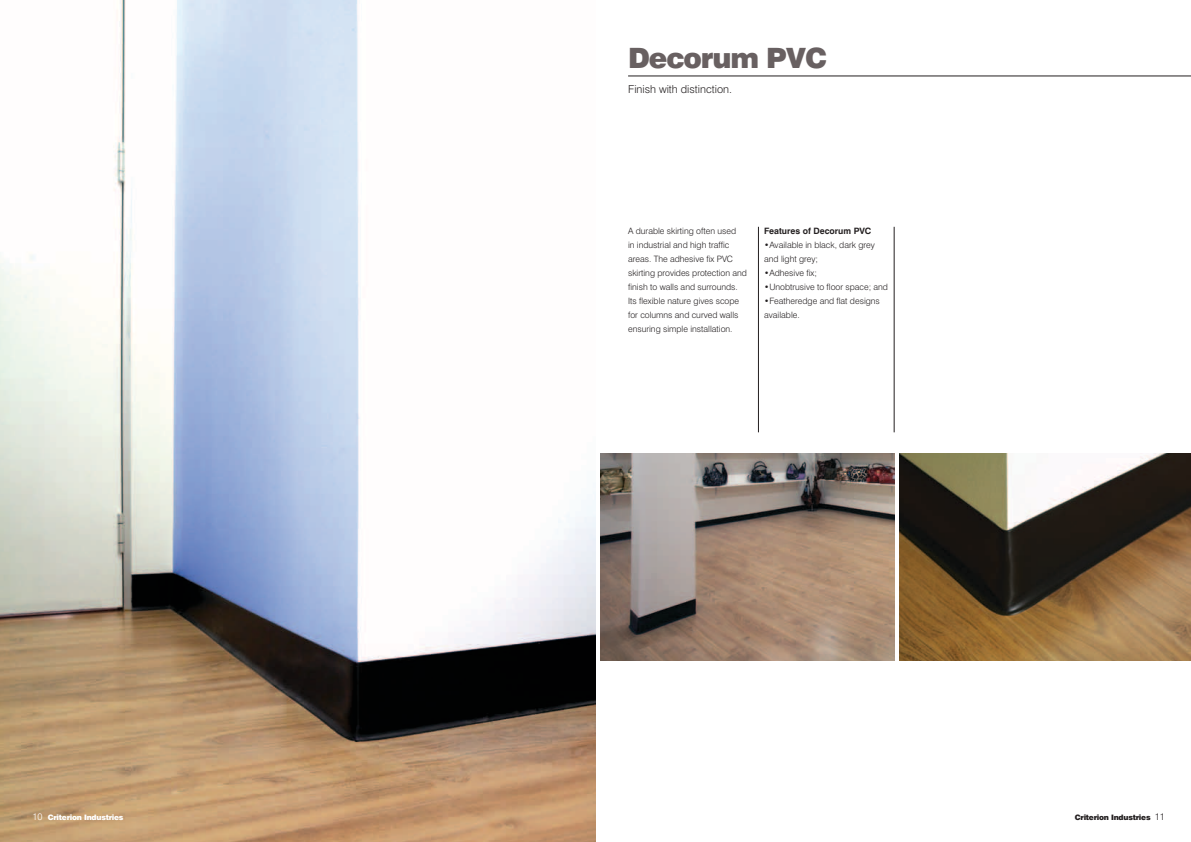
<style>
.page{position:relative;width:1191px;height:842px;background:#fff}
.page>*{position:absolute;margin:0;border:0;box-sizing:border-box;transform-origin:0 0}
.t1{font:900 28px "Swiss 721 BT";letter-spacing:-.04em;color:#686061}
.t2{font:300 11px "Swiss 721 BT";color:#231f20}
.t3{font:300 8.8px/14px "Swiss 721 BT";color:#231f20}
.t4{font:700 8.8px "Swiss 721 BT";color:#231f20}
.t5{font:900 7.5px "Swiss 721 BT";letter-spacing:-.03em;color:#fff}
.t6{font:900 7.5px "Swiss 721 BT";letter-spacing:-.03em;color:#231f20}
.s1{font-weight:300;font-size:9.5px}
</style>
<div class="page">
<img style="left:601px;top:454px;width:293px;height:207px">
<img style="left:0;top:0;width:595px;height:842px">
<img style="left:899px;top:454px;width:292px;height:207px">
<hr style="left:628px;top:76px;width:563px;height:1px;background:#231f20">
<hr style="left:758px;top:227px;width:1px;height:205px;background:#231f20">
<hr style="left:894px;top:227px;width:1px;height:205px;background:#231f20">
<h1 class="t1" style="left:628px;top:41px;width:200px">Decorum PVC</h1>
<p class="t2" style="left:628px;top:83px;width:105px">Finish with distinction.</p>
<p class="t3" style="left:628px;top:224px;width:120px">A durable skirting often used<br>in industrial and high traffic areas. The adhesive fix PVC skirting provides protection and finish to walls and surrounds.<br>Its flexible nature gives scope for columns and curved walls ensuring simple installation.</p>
<p class="t4" style="left:764px;top:225px;width:109px">Features of Decorum PVC</p>
<p class="t3" style="left:764px;top:238px;width:112px">•Available in black, dark grey and light grey;</p>
<p class="t3" style="left:764px;top:266px;width:54px">•Adhesive fix;</p>
<p class="t3" style="left:764px;top:280px;width:125px">•Unobtrusive to floor space; and</p>
<p class="t3" style="left:764px;top:294px;width:117px">•Featheredge and flat designs available.</p>
<p class="t5" style="left:33px;top:813px;width:92px"><span class="s1">10</span> Criterion Industries</p>
<p class="t6" style="left:1074px;top:813px;width:92px">Criterion Industries <span class="s1">11</span></p>
</div>
